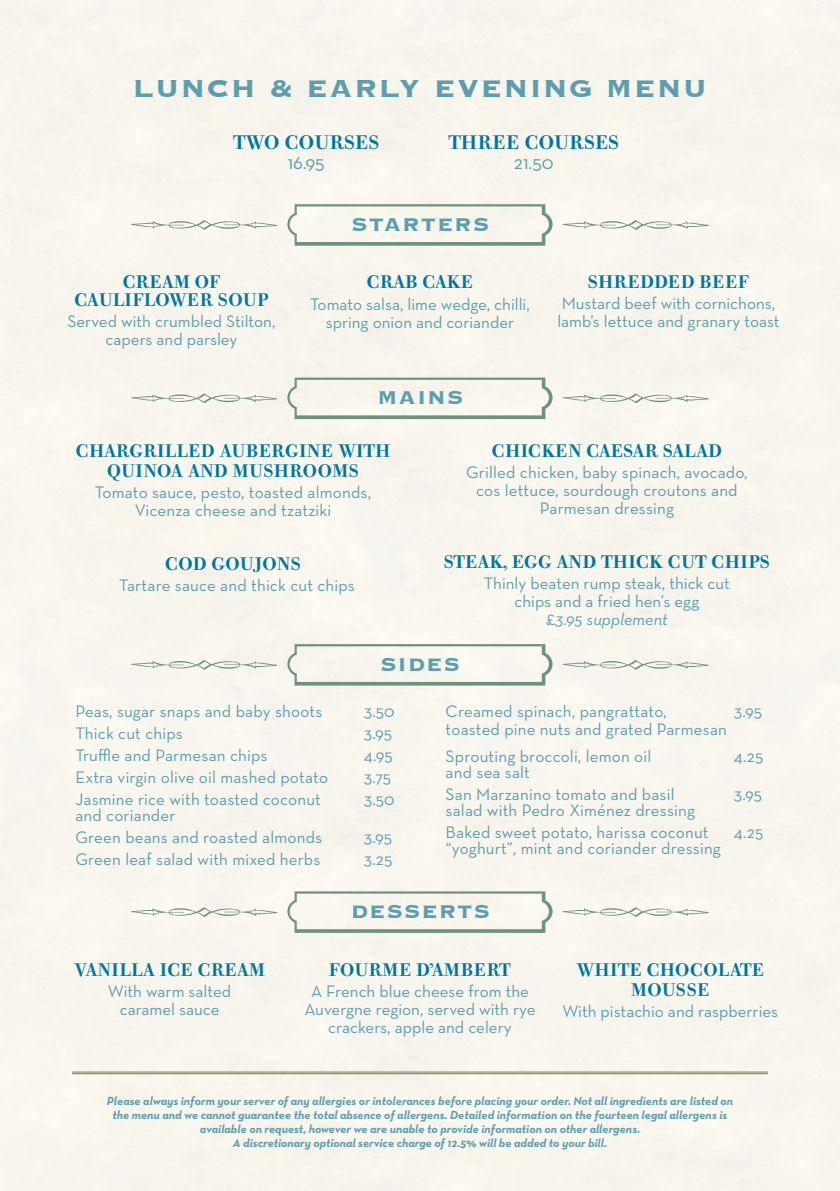
<style>
.page{position:relative;width:840px;height:1191px;background:#fff}
.page>*{position:absolute;margin:0;border:0;box-sizing:border-box;transform-origin:0 0}
.t1{font:700 32px "Copperplate";letter-spacing:.035em;color:#5c9eaf}
.t2{font:700 24px "Copperplate";letter-spacing:.05em;color:#5c9eaf}
.t3{font:500 19.4px "Bodoni Old Face BE";letter-spacing:.02em;color:#00769d}
.t4{font:19.4px "Neutra Text";letter-spacing:-.005em;color:#5c9eaf}
.t5{font:500 18px/20px "Bodoni Old Face BE";letter-spacing:.02em;color:#00769d;text-align:center}
.t6{font:500 18px "Bodoni Old Face BE";color:#00769d}
.t7{font:500 18px "Bodoni Old Face BE";letter-spacing:.04em;color:#00769d}
.t8{font:17px/18px "Neutra Text";letter-spacing:.005em;color:#5c9eaf;text-align:center}
.t9{font:italic 700 12px/14px "Neutra Text";color:#5c9eaf;text-align:center}
.s1{font-style:italic}
</style>
<div class="page">
<hr style="left:72px;top:1071px;width:695px;height:1px;background:#83754e">
<hr style="left:72px;top:1073px;width:695px;height:1px;background:#83754e">
<svg style="left:287px;top:204px;width:265px;height:42px"></svg>
<svg style="left:562px;top:220px;width:146px;height:10px"></svg>
<svg style="left:131px;top:220px;width:146px;height:10px"></svg>
<svg style="left:287px;top:377px;width:265px;height:42px"></svg>
<svg style="left:562px;top:393px;width:146px;height:10px"></svg>
<svg style="left:131px;top:393px;width:146px;height:10px"></svg>
<svg style="left:287px;top:644px;width:265px;height:41px"></svg>
<svg style="left:562px;top:660px;width:146px;height:10px"></svg>
<svg style="left:131px;top:660px;width:146px;height:10px"></svg>
<svg style="left:287px;top:891px;width:265px;height:42px"></svg>
<svg style="left:562px;top:907px;width:146px;height:10px"></svg>
<svg style="left:131px;top:907px;width:146px;height:10px"></svg>
<h1 class="t1" style="left:132px;top:67px;width:576px">LUNCH &amp; EARLY EVENING MENU</h1>
<p class="t3" style="left:233px;top:131px;width:148px">TWO COURSES</p>
<p class="t4" style="left:287px;top:150px;width:38px">16.95</p>
<p class="t3" style="left:448px;top:131px;width:172px">THREE COURSES</p>
<p class="t4" style="left:513px;top:150px;width:41px">21.50</p>
<p class="t5" style="left:74px;top:273px;width:195px;line-height:18px">CREAM OF<br>CAULIFLOWER SOUP</p>
<p class="t8" style="left:67px;top:312px;width:209px">Served with crumbled Stilton, capers and parsley</p>
<h2 class="t2" style="left:351px;top:209px;width:139px">STARTERS</h2>
<p class="t6" style="left:366px;top:271px;width:108px">CRAB CAKE</p>
<p class="t8" style="left:310px;top:295px;width:221px">Tomato salsa, lime wedge, chilli, spring onion and coriander</p>
<h2 class="t2" style="left:377px;top:382px;width:87px">MAINS</h2>
<p class="t7" style="left:587px;top:271px;width:162px">SHREDDED BEEF</p>
<p class="t8" style="left:557px;top:294px;width:224px;text-align:left">Mustard beef with cornichons, lamb’s lettuce and granary toast</p>
<p class="t5" style="left:76px;top:441px;width:315px">CHARGRILLED AUBERGINE WITH<br>QUINOA AND MUSHROOMS</p>
<p class="t8" style="left:95px;top:483px;width:278px">Tomato sauce, pesto, toasted almonds,<br>Vicenza cheese and tzatziki</p>
<p class="t5" style="left:165px;top:554px;width:137px">COD GOUJONS</p>
<p class="t8" style="left:119px;top:576px;width:237px">Tartare sauce and thick cut chips</p>
<p class="t6" style="left:491px;top:440px;width:231px">CHICKEN CAESAR SALAD</p>
<p class="t8" style="left:466px;top:463px;width:283px">Grilled chicken, baby spinach, avocado, cos lettuce, sourdough croutons and<br>Parmesan dressing</p>
<p class="t5" style="left:443px;top:552px;width:327px">STEAK, EGG AND THICK CUT CHIPS</p>
<p class="t8" style="left:483px;top:574px;width:247px">Thinly beaten rump steak, thick cut chips and a fried hen’s egg<br>£<span class="s1">3.95 supplement</span></p>
<h2 class="t2" style="left:380px;top:648px;width:81px">SIDES</h2>
<p class="t8" style="left:75px;top:702px;width:248px">Peas, sugar snaps and baby shoots</p>
<p class="t8" style="left:363px;top:702px;width:32px">3.50</p>
<p class="t8" style="left:75px;top:724px;width:109px">Thick cut chips</p>
<p class="t8" style="left:363px;top:724px;width:30px">3.95</p>
<p class="t8" style="left:75px;top:746px;width:193px">Truffle and Parmesan chips</p>
<p class="t8" style="left:363px;top:746px;width:30px">4.95</p>
<p class="t8" style="left:75px;top:768px;width:254px">Extra virgin olive oil mashed potato</p>
<p class="t8" style="left:363px;top:768px;width:29px">3.75</p>
<p class="t8" style="left:75px;top:790px;width:247px">Jasmine rice with toasted coconut</p>
<p class="t8" style="left:363px;top:790px;width:32px">3.50</p>
<p class="t8" style="left:75px;top:804px;width:248px;line-height:22px;text-align:left">and coriander<br>Green beans and roasted almonds</p>
<p class="t8" style="left:363px;top:828px;width:30px">3.95</p>
<p class="t8" style="left:75px;top:850px;width:246px">Green leaf salad with mixed herbs</p>
<p class="t8" style="left:363px;top:850px;width:30px">3.25</p>
<p class="t8" style="left:445px;top:702px;width:222px">Creamed spinach, pangrattato,</p>
<p class="t8" style="left:733px;top:702px;width:30px">3.95</p>
<p class="t8" style="left:445px;top:716px;width:283px;line-height:26.6px;text-align:left">toasted pine nuts and grated Parmesan<br>Sprouting broccoli, lemon oil</p>
<p class="t8" style="left:733px;top:747px;width:31px">4.25</p>
<p class="t8" style="left:445px;top:761px;width:230px;line-height:22px;text-align:left">and sea salt<br>San Marzanino tomato and basil</p>
<p class="t8" style="left:733px;top:785px;width:30px">3.95</p>
<p class="t8" style="left:445px;top:799px;width:264px;line-height:22px;text-align:left">salad with Pedro Ximénez dressing<br>Baked sweet potato, harissa coconut</p>
<p class="t8" style="left:733px;top:823px;width:31px">4.25</p>
<p class="t8" style="left:445px;top:839px;width:276px">“yoghurt”, mint and coriander dressing</p>
<p class="t5" style="left:74px;top:960px;width:192px">VANILLA ICE CREAM</p>
<p class="t8" style="left:108px;top:982px;width:125px">With warm salted caramel sauce</p>
<h2 class="t2" style="left:350px;top:895px;width:140px">DESSERTS</h2>
<p class="t7" style="left:329px;top:959px;width:183px">FOURME D’AMBERT</p>
<p class="t8" style="left:304px;top:982px;width:233px">A French blue cheese from the<br>Auvergne region, served with rye crackers, apple and celery</p>
<p class="t5" style="left:576px;top:960px;width:189px">WHITE CHOCOLATE<br>MOUSSE</p>
<p class="t8" style="left:562px;top:1002px;width:217px">With pistachio and raspberries</p>
<p class="t9" style="left:107px;top:1093px;width:627px">Please always inform your server of any allergies or intolerances before placing your order. Not all ingredients are listed on the menu and we cannot guarantee the total absence of allergens. Detailed information on the fourteen legal allergens is available on request, however we are unable to provide information on other allergens.<br>A discretionary optional service charge of 12.5% will be added to your bill.</p>
</div>
